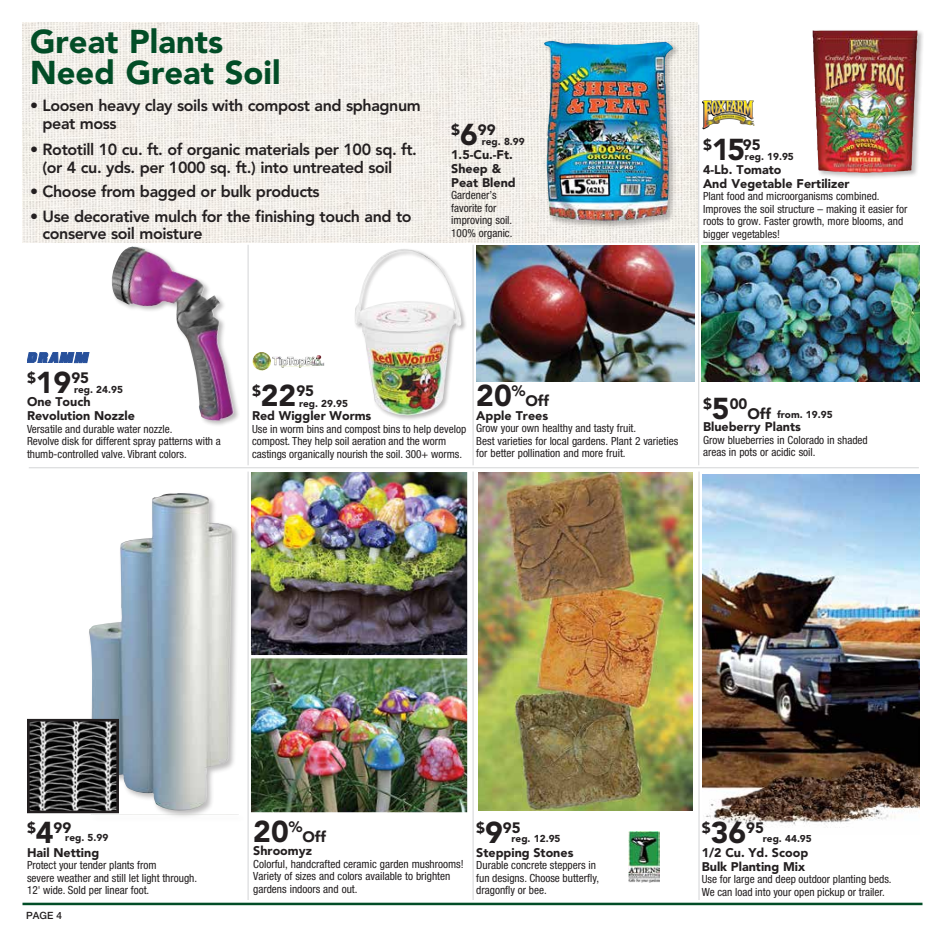
<style>
.page{position:relative;width:945px;height:945px;background:#fff}
.page>*{position:absolute;margin:0;border:0;box-sizing:border-box;transform-origin:0 0}
.t1{font:900 32.75px/31.5px "Avenir LT Std";color:#024d27}
.t2{font:900 30px "Avenir LT Std";color:#231f20}
.t3{font:800 16px/17.2px "Avenir LT Std";letter-spacing:-.025em;color:#231f20}
.t4{font:900 15px "Avenir LT Std";color:#231f20}
.t5{font:900 12.5px/13.8px "Avenir LT Std";color:#231f20}
.t6{font:condensed 11.25px/12.5px "Helvetica Neue LT Std";color:#231f20}
.t7{font:900 10px "Avenir LT Std";color:#231f20}
.t8{font:500 10px "Helvetica Neue LT Std";color:#231f20}
.s1{font-size:30px}
</style>
<div class="page">
<div style="left:110px;top:245px;width:131px;height:182px;background:#231f20;opacity:.3"></div>
<img style="left:111px;top:247px;width:123px;height:174px">
<svg style="left:27px;top:353px;width:62px;height:10px"></svg>
<div style="left:353px;top:248px;width:115px;height:174px;background:#231f20;opacity:.3"></div>
<img style="left:355px;top:249px;width:107px;height:167px">
<img style="left:253px;top:352px;width:67px;height:19px">
<img style="left:22px;top:22px;width:676px;height:221px">
<div style="left:811px;top:29px;width:113px;height:151px;background:#231f20;opacity:.3"></div>
<img style="left:812px;top:30px;width:106px;height:143px">
<img style="left:702px;top:100px;width:24px;height:29px">
<img style="left:89px;top:493px;width:150px;height:322px">
<img style="left:31px;top:723px;width:84px;height:86px">
<div style="left:27px;top:719px;width:92px;height:94px;border:3px solid #231f20"></div>
<img style="left:478px;top:472px;width:215px;height:339px">
<img style="left:251px;top:472px;width:216px;height:340px">
<img style="left:628px;top:832px;width:32px;height:51px">
<img style="left:702px;top:245px;width:218px;height:136px">
<img style="left:476px;top:245px;width:218px;height:136px">
<img style="left:702px;top:474px;width:217px;height:354px">
<hr style="left:29px;top:467px;width:890px;height:1px;background:#dcddde">
<hr style="left:703px;top:242px;width:216px;height:1px;background:#dcddde">
<hr style="left:698px;top:25px;width:1px;height:440px;background:#dcddde">
<hr style="left:472px;top:245px;width:2px;height:220px;background:#dcddde">
<hr style="left:248px;top:245px;width:1px;height:220px;background:#dcddde">
<hr style="left:248px;top:472px;width:1px;height:428px;background:#dcddde">
<hr style="left:472px;top:472px;width:2px;height:428px;background:#dcddde">
<hr style="left:698px;top:472px;width:2px;height:428px;background:#dcddde">
<hr style="left:22px;top:903px;width:900px;height:2px;background:#024d27">
<div style="left:543px;top:40px;width:137px;height:189px;background:#231f20;opacity:.3"></div>
<img style="left:544px;top:42px;width:129px;height:180px">
<h1 class="t1" style="left:30px;top:25px;width:252px">Great Plants<br>Need Great Soil</h1>
<h3 class="t3" style="left:43px;top:97px;width:380px;text-indent:-12px">• Loosen heavy clay soils with compost and sphagnum peat moss</h3>
<h3 class="t3" style="left:43px;top:141px;width:376px;text-indent:-12px">• Rototill 10 cu. ft. of organic materials per 100 sq. ft. (or 4 cu. yds. per 1000 sq. ft.) into untreated soil</h3>
<h3 class="t3" style="left:30px;top:183px;width:291px">• Choose from bagged or bulk products</h3>
<h3 class="t3" style="left:43px;top:208px;width:371px;text-indent:-12px">• Use decorative mulch for the finishing touch and to conserve soil moisture</h3>
<h3 class="t4" style="left:451px;top:121px;width:46px">$<span class="s1">6</span>99</h3>
<p class="t5" style="left:451px;top:148px;width:66px">1.5-Cu.-Ft.<br>Sheep &amp;<br>Peat Blend</p>
<p class="t6" style="left:451px;top:189px;width:63px">Gardener’s favorite for improving soil.<br>100% organic.</p>
<p class="t7" style="left:482px;top:135px;width:45px">reg. 8.99</p>
<h3 class="t4" style="left:703px;top:136px;width:59px">$<span class="s1">15</span>95</h3>
<p class="t5" style="left:703px;top:163px;width:148px">4-Lb. Tomato<br>And Vegetable Fertilizer</p>
<p class="t6" style="left:703px;top:190px;width:206px">Plant food and microorganisms combined.<br>Improves the soil structure – making it easier for roots to grow. Faster growth, more blooms, and bigger vegetables!</p>
<p class="t7" style="left:745px;top:150px;width:50px">reg. 19.95</p>
<h3 class="t4" style="left:27px;top:368px;width:64px">$<span class="s1">19</span>95</h3>
<p class="t5" style="left:27px;top:395px;width:109px">One Touch<br>Revolution Nozzle</p>
<p class="t6" style="left:27px;top:422px;width:195px">Versatile and durable water nozzle.<br>Revolve disk for different spray patterns with a thumb-controlled valve. Vibrant colors.</p>
<p class="t7" style="left:74px;top:383px;width:50px">reg. 24.95</p>
<h3 class="t4" style="left:252px;top:382px;width:64px">$<span class="s1">22</span>95</h3>
<p class="t5" style="left:252px;top:409px;width:121px">Red Wiggler Worms</p>
<p class="t6" style="left:252px;top:422px;width:216px">Use in worm bins and compost bins to help develop compost. They help soil aeration and the worm castings organically nourish the soil. 300+ worms.</p>
<p class="t7" style="left:299px;top:397px;width:50px">reg. 29.95</p>
<h2 class="t2" style="left:476px;top:378px;width:51px">20<sup>%</sup></h2>
<h3 class="t4" style="left:525px;top:392px;width:25px">Off</h3>
<p class="t5" style="left:476px;top:409px;width:73px">Apple Trees</p>
<p class="t6" style="left:476px;top:422px;width:204px">Grow your own healthy and tasty fruit.<br>Best varieties for local gardens. Plant 2 varieties for better pollination and more fruit.</p>
<h3 class="t4" style="left:703px;top:395px;width:46px">$<span class="s1">5</span>00</h3>
<h3 class="t4" style="left:747px;top:405px;width:25px">Off</h3>
<p class="t5" style="left:703px;top:420px;width:99px">Blueberry Plants</p>
<p class="t6" style="left:703px;top:434px;width:166px">Grow blueberries in Colorado in shaded areas in pots or acidic soil.</p>
<p class="t7" style="left:777px;top:409px;width:57px">from. 19.95</p>
<h3 class="t4" style="left:27px;top:819px;width:46px">$<span class="s1">4</span>99</h3>
<p class="t5" style="left:27px;top:845px;width:74px">Hail Netting</p>
<p class="t6" style="left:27px;top:859px;width:172px">Protect your tender plants from<br>severe weather and still let light through.<br>12' wide. Sold per linear foot.</p>
<p class="t7" style="left:65px;top:831px;width:45px">reg. 5.99</p>
<p class="t8" style="left:26px;top:910px;width:37px">PAGE 4</p>
<h2 class="t2" style="left:253px;top:813px;width:51px">20<sup>%</sup></h2>
<h3 class="t4" style="left:302px;top:827px;width:25px">Off</h3>
<p class="t5" style="left:253px;top:844px;width:60px">Shroomyz</p>
<p class="t6" style="left:253px;top:858px;width:212px">Colorful, handcrafted ceramic garden mushrooms!<br>Variety of sizes and colors available to brighten gardens indoors and out.</p>
<h3 class="t4" style="left:476px;top:819px;width:46px">$<span class="s1">9</span>95</h3>
<p class="t5" style="left:476px;top:845px;width:99px">Stepping Stones</p>
<p class="t6" style="left:476px;top:859px;width:124px">Durable concrete steppers in fun designs. Choose butterfly, dragonfly or bee.</p>
<p class="t7" style="left:512px;top:832px;width:50px">reg. 12.95</p>
<h3 class="t4" style="left:702px;top:819px;width:64px">$<span class="s1">36</span>95</h3>
<p class="t5" style="left:702px;top:846px;width:108px">1/2 Cu. Yd. Scoop<br>Bulk Planting Mix</p>
<p class="t6" style="left:702px;top:873px;width:191px">Use for large and deep outdoor planting beds.<br>We can load into your open pickup or trailer.</p>
<p class="t7" style="left:763px;top:832px;width:50px">reg. 44.95</p>
</div>
